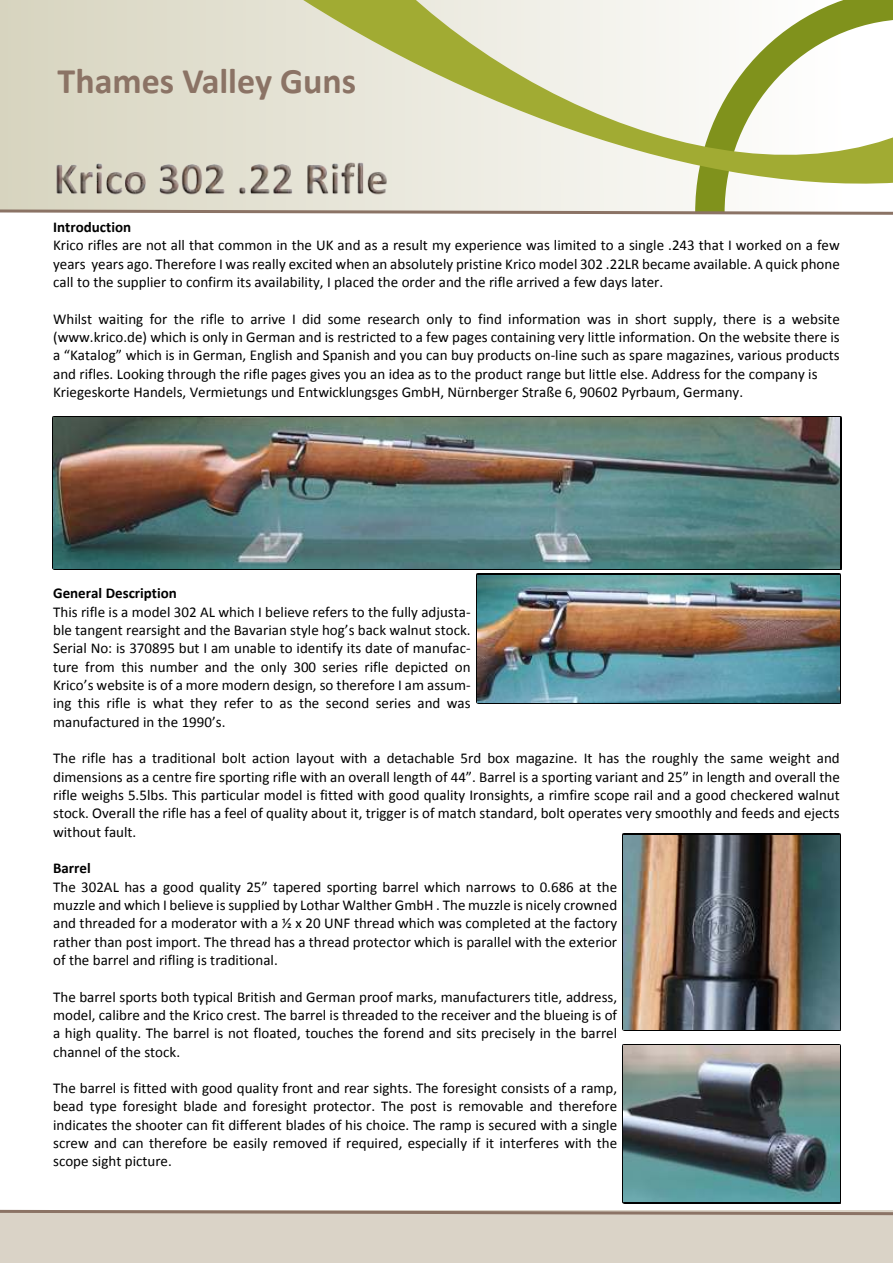
<style>
.page{position:relative;width:893px;height:1263px;background:#fff}
.page>*{position:absolute;margin:0;border:0;box-sizing:border-box;transform-origin:0 0}
.t1{font:700 36px "Calibri";color:#8b7365}
.t2{font:15px/18.3px "Calibri";color:#000;text-align:justify}
.t3{font:700 15px "Calibri";color:#000}
</style>
<div class="page">
<svg style="left:0;top:0;width:893px;height:215px"></svg>
<img style="left:53px;top:148px;width:354px;height:57px">
<div style="left:0;top:1210px;width:893px;height:53px;background:#dad3c7"></div>
<svg style="left:0;top:1209px;width:893px;height:7px"></svg>
<img style="left:53px;top:418px;width:787px;height:150px">
<img style="left:476px;top:574px;width:365px;height:129px">
<img style="left:477px;top:575px;width:363px;height:127px">
<img style="left:623px;top:834px;width:218px;height:197px">
<img style="left:624px;top:835px;width:216px;height:194px">
<img style="left:623px;top:1044px;width:218px;height:159px">
<img style="left:624px;top:1045px;width:216px;height:157px">
<h1 class="t1" style="left:58px;top:66px;width:300px">Thames Valley Guns</h1>
<p class="t3" style="left:53px;top:221px;width:80px">Introduction</p>
<p class="t2" style="left:53px;top:237px;width:788px">Krico rifles are not all that common in the UK and as a result my experience was limited to a single .243 that I worked on a few years years ago. Therefore I was really excited when an absolutely pristine Krico model 302 .22LR became available. A quick phone call to the supplier to confirm its availability, I placed the order and the rifle arrived a few days later.</p>
<p class="t2" style="left:53px;top:311px;width:788px;text-align:left">Whilst waiting for the rifle to arrive I did some research only to find information was in short supply, there is a website (www.krico.de) which is only in German and is restricted to a few pages containing very little information. On the website there is a “Katalog” which is in German, English and Spanish and you can buy products on-line such as spare magazines, various products and rifles. Looking through the rifle pages gives you an idea as to the product range but little else. Address for the company is Kriegeskorte Handels, Vermietungs und Entwicklungsges GmbH, Nürnberger Straße 6, 90602 Pyrbaum, Germany.</p>
<p class="t3" style="left:53px;top:587px;width:125px">General Description</p>
<p class="t2" style="left:53px;top:604px;width:419px">This rifle is a model 302 AL which I believe refers to the fully adjusta&shy;ble tangent rearsight and the Bavarian style hog’s back walnut stock.<br>Serial No: is 370895 but I am unable to identify its date of manufac&shy;ture from this number and the only 300 series rifle depicted on Krico’s website is of a more modern design, so therefore I am assum&shy;ing this rifle is what they refer to as the second series and was manufactured in the 1990’s.</p>
<p class="t2" style="left:53px;top:750px;width:788px">The rifle has a traditional bolt action layout with a detachable 5rd box magazine. It has the roughly the same weight and dimensions as a centre fire sporting rifle with an overall length of 44”. Barrel is a sporting variant and 25” in length and overall the rifle weighs 5.5lbs. This particular model is fitted with good quality Ironsights, a rimfire scope rail and a good checkered walnut stock. Overall the rifle has a feel of quality about it, trigger is of match standard, bolt operates very smoothly and feeds and ejects without fault.</p>
<p class="t3" style="left:53px;top:862px;width:39px">Barrel</p>
<p class="t2" style="left:53px;top:879px;width:566px">The 302AL has a good quality 25” tapered sporting barrel which narrows to 0.686 at the muzzle and which I believe is supplied by Lothar Walther GmbH . The muzzle is nicely crowned and threaded for a moderator with a ½ x 20 UNF thread which was completed at the factory rather than post import. The thread has a thread protector which is parallel with the exterior of the barrel and rifling is traditional.</p>
<p class="t2" style="left:53px;top:989px;width:566px">The barrel sports both typical British and German proof marks, manufacturers title, address, model, calibre and the Krico crest. The barrel is threaded to the receiver and the blueing is of a high quality. The barrel is not floated, touches the forend and sits precisely in the barrel channel of the stock.</p>
<p class="t2" style="left:53px;top:1080px;width:566px">The barrel is fitted with good quality front and rear sights. The foresight consists of a ramp, bead type foresight blade and foresight protector. The post is removable and therefore indicates the shooter can fit different blades of his choice. The ramp is secured with a single screw and can therefore be easily removed if required, especially if it interferes with the scope sight picture.</p>
</div>
